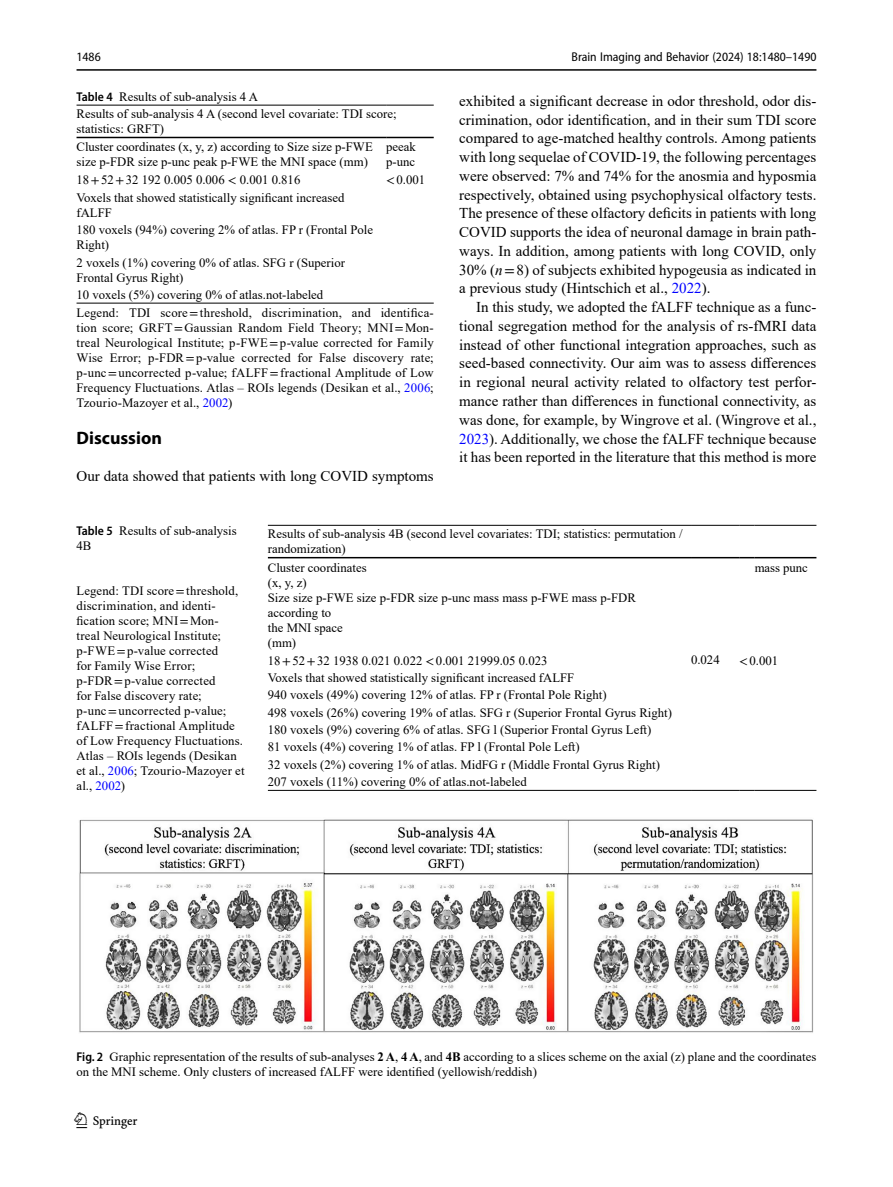
<style>
.page{position:relative;width:893px;height:1187px;background:#fff}
.page>*{position:absolute;margin:0;border:0;box-sizing:border-box;transform-origin:0 0}
.t1{font:22.5px "Springnew";color:#000}
.Head_1{font:700 18px "Myriad Pro";color:#000}
.Body_Text{font:15px/18.8px "Times New Roman";color:#000;text-align:justify}
.Body_Text_Indent{font:15px/18.8px "Times New Roman";color:#000;text-align:justify}
.Table_Body{font:12.75px/15px "Times New Roman";color:#000}
.Table_Footnote{font:12.75px/15px "Times New Roman";letter-spacing:.01em;color:#000;text-align:justify}
.Table_Footnote_Side{font:12.75px/15px "Times New Roman";letter-spacing:.01em;color:#000}
.Figure_Caption{font:12.75px/15px "Times New Roman";color:#000}
.Table_Head{font:12.75px/15px "Times New Roman";color:#000}
.t2{font:semi-condensed 12.75px "Myriad Pro";color:#000}
.Table_Caption{font:12.75px "Times New Roman";color:#000}
.Table_Caption_Side{font:12.75px/15px "Times New Roman";color:#000}
.s1{font-family:"Myriad Pro";font-weight:600;font-stretch:semi-condensed}
.s2{font-family:"STIX"}
.s3{color:#00f}
.s4{font-style:italic}
.s5{font-weight:700}
</style>
<div class="page">
<hr style="left:77px;top:69px;width:739px;height:2px;background:#000">
<hr style="left:386px;top:137px;width:48px;height:1px;background:#000">
<hr style="left:77px;top:137px;width:309px;height:1px;background:#000">
<hr style="left:386px;top:303px;width:48px;height:1px;background:#000">
<hr style="left:77px;top:303px;width:309px;height:1px;background:#000">
<hr style="left:77px;top:105px;width:309px;height:1px;background:#000">
<hr style="left:386px;top:105px;width:48px;height:1px;background:#000">
<img style="left:79px;top:819px;width:735px;height:214px">
<hr style="left:268px;top:557px;width:423px;height:1px;background:#000">
<hr style="left:691px;top:557px;width:48px;height:1px;background:#000">
<svg style="left:739px;top:557px;width:16px;height:1px"></svg>
<hr style="left:755px;top:525px;width:61px;height:1px;background:#000">
<hr style="left:755px;top:557px;width:61px;height:1px;background:#000">
<hr style="left:691px;top:789px;width:48px;height:1px;background:#000">
<svg style="left:739px;top:789px;width:16px;height:1px"></svg>
<hr style="left:755px;top:789px;width:61px;height:1px;background:#000">
<hr style="left:268px;top:789px;width:423px;height:1px;background:#000">
<hr style="left:268px;top:525px;width:423px;height:1px;background:#000">
<hr style="left:691px;top:525px;width:48px;height:1px;background:#000">
<svg style="left:739px;top:525px;width:16px;height:1px"></svg>
<p class="t2" style="left:77px;top:49px;width:26px">1486</p>
<p class="Table_Caption" style="left:77px;top:88px;width:183px"><span class="s1">Table 4</span> Results of sub-analysis 4 A</p>
<p class="Table_Head" style="left:77px;top:106px;width:322px">Results of sub-analysis 4 A (second level covariate: TDI score; statistics: GRFT)</p>
<p class="Table_Body" style="left:77px;top:139px;width:298px">Cluster coordinates (x, y, z) according to Size size p-FWE size p-FDR size p-unc peak p-FWE the MNI space (mm)</p>
<p class="Table_Body" style="left:386px;top:139px;width:31px">peeak p-unc</p>
<p class="Table_Body" style="left:77px;top:172px;width:225px">18<span class="s2">+</span>52<span class="s2">+</span>32 192 0.005 0.006 <span class="s2">&lt;</span> 0.001 0.816</p>
<p class="Table_Body" style="left:386px;top:172px;width:41px"><span class="s2">&lt;</span>0.001</p>
<p class="Table_Body" style="left:77px;top:189px;width:269px">Voxels that showed statistically significant increased fALFF</p>
<p class="Table_Body" style="left:77px;top:222px;width:298px">180 voxels (94%) covering 2% of atlas. FP r (Frontal Pole<br>Right)</p>
<p class="Table_Body" style="left:77px;top:254px;width:270px">2 voxels (1%) covering 0% of atlas. SFG r (Superior<br>Frontal Gyrus Right)</p>
<p class="Table_Body" style="left:77px;top:287px;width:248px">10 voxels (5%) covering 0% of atlas.not-labeled</p>
<p class="Table_Footnote" style="left:77px;top:305px;width:359px">Legend: TDI score<span class="s2">=</span>threshold, discrimination, and identifica&shy;tion score; GRFT<span class="s2">=</span>Gaussian Random Field Theory; MNI<span class="s2">=</span>Mon&shy;treal Neurological Institute; p-FWE<span class="s2">=</span>p-value corrected for Family Wise Error; p-FDR<span class="s2">=</span>p-value corrected for False discovery rate; p-unc<span class="s2">=</span>uncorrected p-value; fALFF<span class="s2">=</span>fractional Amplitude of Low Frequency Fluctuations. Atlas – ROIs legends (Desikan et al., <span class="s3">2006</span>; Tzourio-Mazoyer et al., <span class="s3">2002</span>)</p>
<p class="Head_1" style="left:77px;top:425px;width:87px">Discussion</p>
<p class="Body_Text" style="left:77px;top:466px;width:359px">Our data showed that patients with long COVID symptoms</p>
<p class="t2" style="left:572px;top:49px;width:246px">Brain Imaging and Behavior (2024) 18:1480–1490</p>
<p class="Body_Text" style="left:459px;top:91px;width:359px">exhibited a significant decrease in odor threshold, odor dis&shy;crimination, odor identification, and in their sum TDI score compared to age-matched healthy controls. Among patients with long sequelae of COVID-19, the following percentages were observed: 7% and 74% for the anosmia and hyposmia respectively, obtained using psychophysical olfactory tests.<br>The presence of these olfactory deficits in patients with long COVID supports the idea of neuronal damage in brain path&shy;ways. In addition, among patients with long COVID, only 30% (<span class="s4">n</span><span class="s2">=</span>8) of subjects exhibited hypogeusia as indicated in a previous study (Hintschich et al., <span class="s3">2022</span>).</p>
<p class="Body_Text_Indent" style="left:459px;top:297px;width:359px;text-indent:17px">In this study, we adopted the fALFF technique as a func&shy;tional segregation method for the analysis of rs-fMRI data instead of other functional integration approaches, such as seed-based connectivity. Our aim was to assess differences in regional neural activity related to olfactory test perfor&shy;mance rather than differences in functional connectivity, as was done, for example, by Wingrove et al. (Wingrove et al., <span class="s3">2023</span>). Additionally, we chose the fALFF technique because it has been reported in the literature that this method is more</p>
<p class="Table_Caption_Side" style="left:77px;top:522px;width:162px"><span class="s1">Table 5</span> Results of sub-analysis<br>4B</p>
<p class="Table_Footnote_Side" style="left:77px;top:583px;width:170px">Legend: TDI score<span class="s2">=</span>threshold, discrimination, and identi&shy;fication score; MNI<span class="s2">=</span>Mon&shy;treal Neurological Institute; p-FWE<span class="s2">=</span>p-value corrected<br>for Family Wise Error; p-FDR<span class="s2">=</span>p-value corrected<br>for False discovery rate; p-unc<span class="s2">=</span>uncorrected p-value; fALFF<span class="s2">=</span>fractional Amplitude of Low Frequency Fluctuations.<br>Atlas – ROIs legends (Desikan et al., <span class="s3">2006</span>; Tzourio-Mazoyer et al., <span class="s3">2002</span>)</p>
<p class="Table_Head" style="left:268px;top:526px;width:416px">Results of sub-analysis 4B (second level covariates: TDI; statistics: permutation / randomization)</p>
<p class="Table_Body" style="left:268px;top:559px;width:100px">Cluster coordinates</p>
<p class="Table_Body" style="left:268px;top:574px;width:40px">(x, y, z)</p>
<p class="Table_Body" style="left:268px;top:589px;width:369px">Size size p-FWE size p-FDR size p-unc mass mass p-FWE mass p-FDR</p>
<p class="Table_Body" style="left:268px;top:604px;width:65px">according to</p>
<p class="Table_Body" style="left:268px;top:619px;width:77px">the MNI space</p>
<p class="Table_Body" style="left:268px;top:634px;width:30px">(mm)</p>
<p class="Table_Body" style="left:755px;top:559px;width:55px">mass punc</p>
<p class="Table_Body" style="left:268px;top:652px;width:281px">18<span class="s2">+</span>52<span class="s2">+</span>32 1938 0.021 0.022 <span class="s2">&lt;</span>0.001 21999.05 0.023</p>
<p class="Table_Body" style="left:691px;top:651px;width:30px">0.024</p>
<p class="Table_Body" style="left:739px;top:652px;width:41px"><span class="s2">&lt;</span>0.001</p>
<p class="Table_Body" style="left:268px;top:669px;width:308px">Voxels that showed statistically significant increased fALFF</p>
<p class="Table_Body" style="left:268px;top:687px;width:340px">940 voxels (49%) covering 12% of atlas. FP r (Frontal Pole Right)</p>
<p class="Table_Body" style="left:268px;top:704px;width:406px">498 voxels (26%) covering 19% of atlas. SFG r (Superior Frontal Gyrus Right)</p>
<p class="Table_Body" style="left:268px;top:721px;width:385px">180 voxels (9%) covering 6% of atlas. SFG l (Superior Frontal Gyrus Left)</p>
<p class="Table_Body" style="left:268px;top:739px;width:313px">81 voxels (4%) covering 1% of atlas. FP l (Frontal Pole Left)</p>
<p class="Table_Body" style="left:268px;top:756px;width:394px">32 voxels (2%) covering 1% of atlas. MidFG r (Middle Frontal Gyrus Right)</p>
<p class="Table_Body" style="left:268px;top:773px;width:261px">207 voxels (11%) covering 0% of atlas.not-labeled</p>
<p class="Figure_Caption" style="left:77px;top:1049px;width:741px"><span class="s1">Fig. 2</span> Graphic representation of the results of sub-analyses <span class="s5">2 A</span>, <span class="s5">4 A</span>, and <span class="s5">4B</span> according to a slices scheme on the axial (z) plane and the coordinates on the MNI scheme. Only clusters of increased fALFF were identified (yellowish/reddish)</p>
<h1 class="t1" style="left:77px;top:1107px;width:63px">1 3</h1>
</div>
